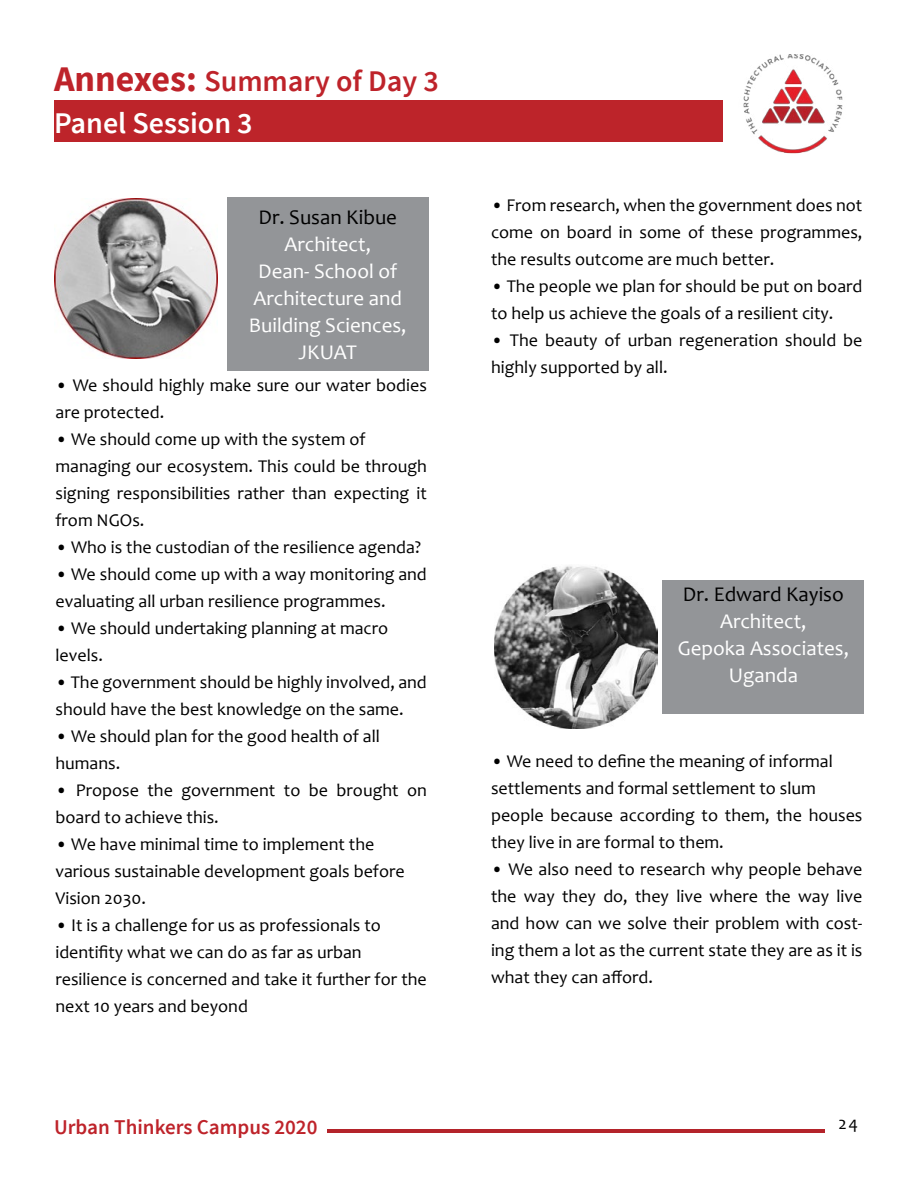
<style>
.page{position:relative;width:918px;height:1188px;background:#fff}
.page>*{position:absolute;margin:0;border:0;box-sizing:border-box;transform-origin:0 0}
.t1{font:600 30px/41.7px "Source Sans Pro";color:#be232a}
.t2{font:21px/27px "Candara";color:#fff;text-align:center}
.t3{font:21px "Candara";color:#000}
.t4{font:600 21px "Source Sans Pro";color:#be232a}
.t5{font:18px/27px "Candara";color:#000}
.s1{font-weight:700;font-size:36px}
.s2{color:#fff}
</style>
<div class="page">
<img style="left:722px;top:54px;width:121px;height:100px">
<hr style="left:328px;top:1130px;width:497px;height:3px;background:#b4232a">
<div style="left:54px;top:101px;width:668px;height:41px;background:#bd242a"></div>
<div style="left:227px;top:197px;width:201px;height:174px;background:#939598"></div>
<div style="left:663px;top:580px;width:201px;height:133px;background:#939598"></div>
<img style="left:54px;top:198px;width:164px;height:160px">
<img style="left:494px;top:566px;width:164px;height:162px">
<h1 class="t1" style="left:54px;top:61px;width:387px"><span class="s1">Annexes:</span> Summary of Day 3<br><span class="s2">Panel Session 3</span></h1>
<p class="t3" style="left:259px;top:204px;width:140px">Dr. Susan Kibue</p>
<p class="t2" style="left:249px;top:231px;width:159px">Architect,<br>Dean- School of<br>Architecture and<br>Building Sciences,<br>JKUAT</p>
<p class="t5" style="left:55px;top:371px;width:373px">• We should highly make sure our water bodies are protected.</p>
<p class="t5" style="left:55px;top:425px;width:373px">• We should come up with the system of managing our ecosystem. This could be through signing responsibilities rather than expecting it from NGOs.</p>
<p class="t5" style="left:55px;top:533px;width:367px">• Who is the custodian of the resilience agenda?</p>
<p class="t5" style="left:55px;top:560px;width:373px">• We should come up with a way monitoring and evaluating all urban resilience programmes.</p>
<p class="t5" style="left:55px;top:614px;width:334px">• We should undertaking planning at macro levels.</p>
<p class="t5" style="left:55px;top:668px;width:373px">• The government should be highly involved, and should have the best knowledge on the same.</p>
<p class="t5" style="left:55px;top:722px;width:326px">• We should plan for the good health of all humans.</p>
<p class="t5" style="left:55px;top:776px;width:373px">• Propose the government to be brought on board to achieve this.</p>
<p class="t5" style="left:55px;top:830px;width:351px">• We have minimal time to implement the various sustainable development goals before<br>Vision 2030.</p>
<p class="t5" style="left:55px;top:911px;width:373px">• It is a challenge for us as professionals to identifity what we can do as far as urban resilience is concerned and take it further for the next 10 years and beyond</p>
<p class="t4" style="left:54px;top:1114px;width:265px">Urban Thinkers Campus 2020</p>
<p class="t5" style="left:491px;top:192px;width:373px;text-align:justify">• From research, when the government does not come on board in some of these programmes, the results outcome are much better.</p>
<p class="t5" style="left:491px;top:273px;width:373px">• The people we plan for should be put on board to help us achieve the goals of a resilient city.</p>
<p class="t5" style="left:491px;top:327px;width:373px">• The beauty of urban regeneration should be highly supported by all.</p>
<p class="t3" style="left:683px;top:581px;width:162px">Dr. Edward Kayiso</p>
<p class="t2" style="left:678px;top:608px;width:173px">Architect,<br>Gepoka Associates,<br>Uganda</p>
<p class="t5" style="left:491px;top:748px;width:373px">• We need to define the meaning of informal settlements and formal settlement to slum people because according to them, the houses they live in are formal to them.</p>
<p class="t5" style="left:491px;top:856px;width:373px;text-align:justify">• We also need to research why people behave the way they do, they live where the way live and how can we solve their problem with cost&shy;ing them a lot as the current state they are as it is what they can afford.</p>
<p class="t5" style="left:838px;top:1110px;width:21px">24</p>
</div>
